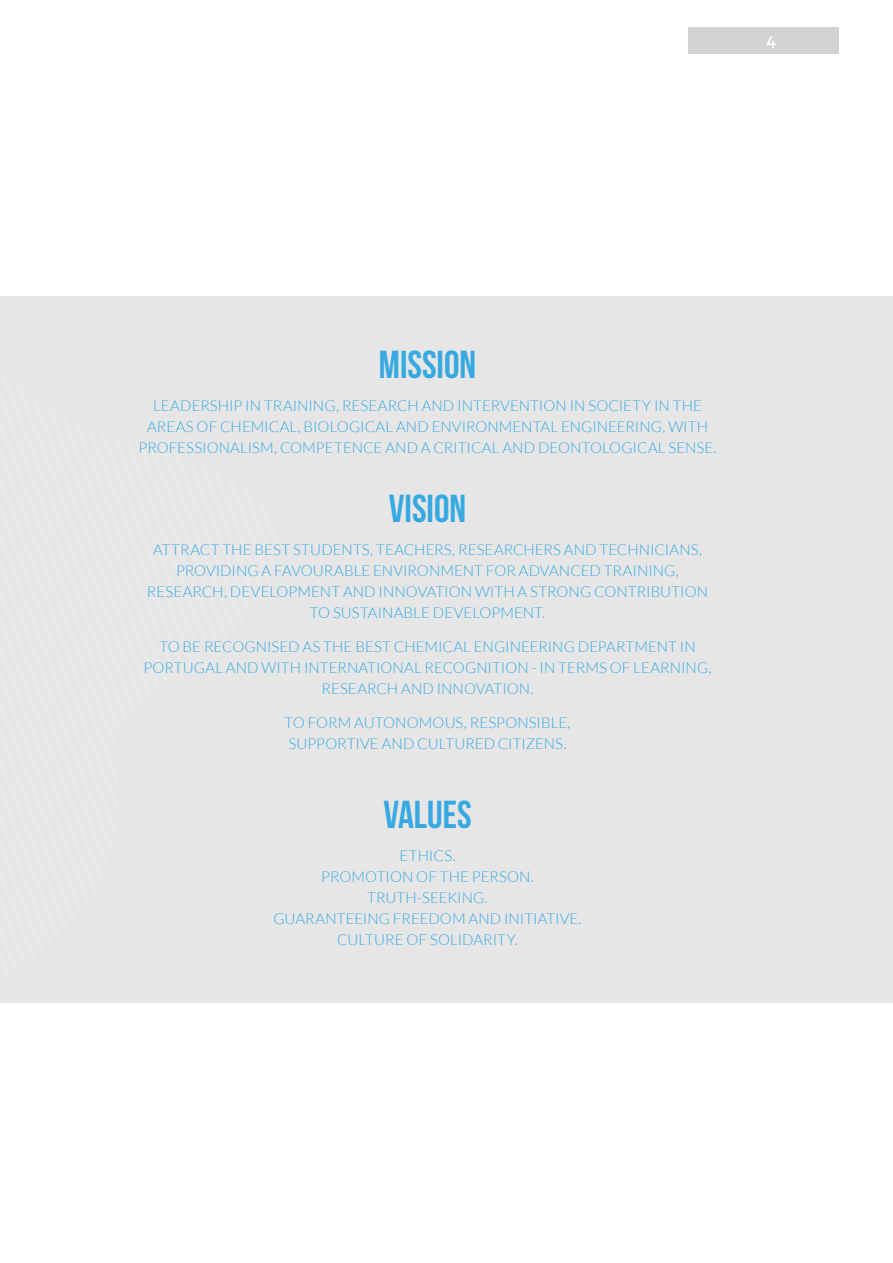
<style>
.page{position:relative;width:893px;height:1263px;background:#fff}
.page>*{position:absolute;margin:0;border:0;box-sizing:border-box;transform-origin:0 0}
.t1{font:39px "Bebas Neue";color:#36a9e1}
.t2{font:16.5px "Montserrat";color:#fff}
.t3{font:300 15px/21px "Lato";letter-spacing:.005em;color:#36a9e1;text-align:center}
</style>
<div class="page">
<div style="left:689px;top:27px;width:150px;height:27px;background:#d1d3d4"></div>
<div style="left:0;top:296px;width:893px;height:707px;background:#e6e6e7"></div>
<p class="t2" style="left:766px;top:29px;width:12px">4</p>
<h1 class="t1" style="left:379px;top:343px;width:99px">MISSION</h1>
<p class="t3" style="left:139px;top:395px;width:579px">LEADERSHIP IN TRAINING, RESEARCH AND INTERVENTION IN SOCIETY IN THE<br>AREAS OF CHEMICAL, BIOLOGICAL AND ENVIRONMENTAL ENGINEERING, WITH<br>PROFESSIONALISM, COMPETENCE AND A CRITICAL AND DEONTOLOGICAL SENSE.</p>
<h1 class="t1" style="left:389px;top:487px;width:79px">VISION</h1>
<p class="t3" style="left:147px;top:539px;width:563px">ATTRACT THE BEST STUDENTS, TEACHERS, RESEARCHERS AND TECHNICIANS, PROVIDING A FAVOURABLE ENVIRONMENT FOR ADVANCED TRAINING, RESEARCH, DEVELOPMENT AND INNOVATION WITH A STRONG CONTRIBUTION TO SUSTAINABLE DEVELOPMENT.</p>
<p class="t3" style="left:143px;top:636px;width:570px">TO BE RECOGNISED AS THE BEST CHEMICAL ENGINEERING DEPARTMENT IN<br>PORTUGAL AND WITH INTERNATIONAL RECOGNITION - IN TERMS OF LEARNING,<br>RESEARCH AND INNOVATION.</p>
<p class="t3" style="left:284px;top:712px;width:288px;text-align:left">TO FORM AUTONOMOUS, RESPONSIBLE,<br>SUPPORTIVE AND CULTURED CITIZENS.</p>
<h1 class="t1" style="left:383px;top:793px;width:90px">VALUES</h1>
<p class="t3" style="left:273px;top:845px;width:310px">ETHICS.<br>PROMOTION OF THE PERSON.<br>TRUTH-SEEKING.<br>GUARANTEEING FREEDOM AND INITIATIVE.<br>CULTURE OF SOLIDARITY.</p>
</div>
